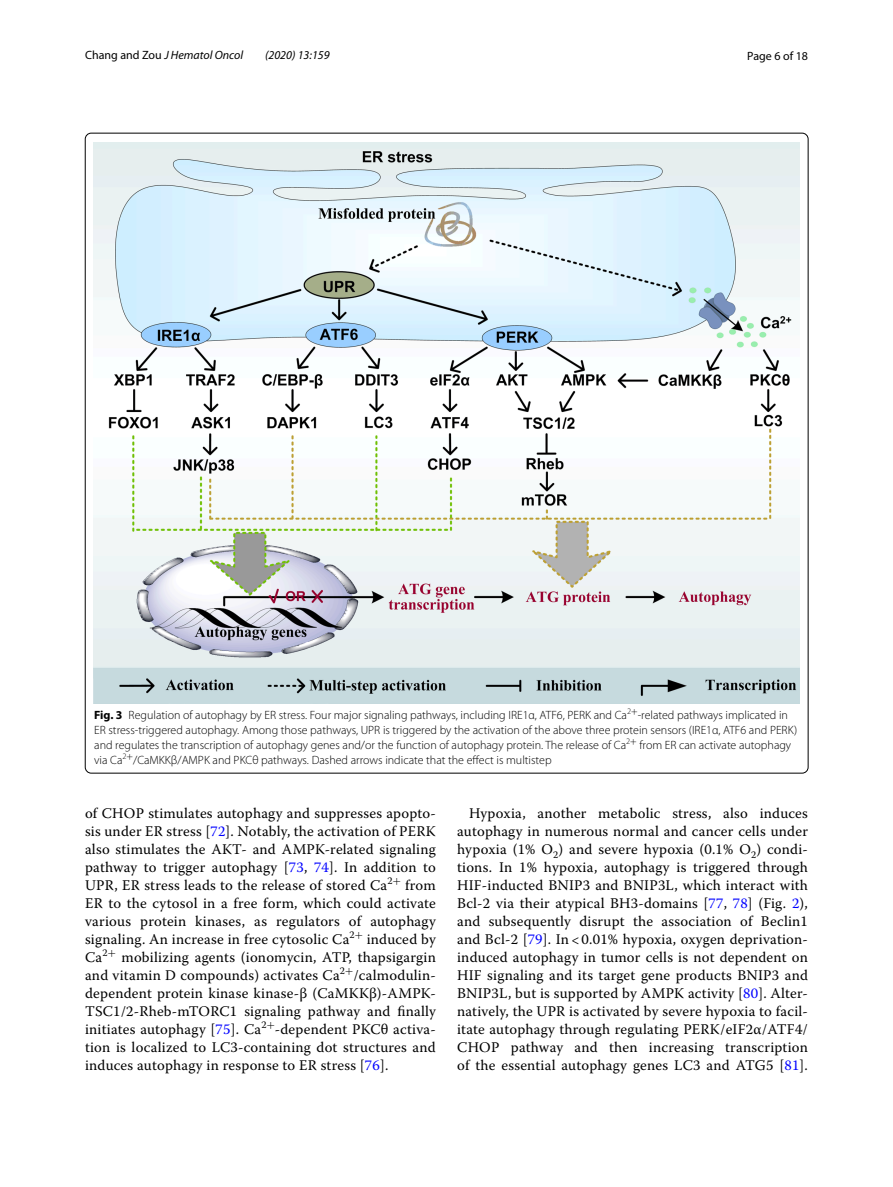
<style>
.page{position:relative;width:893px;height:1187px;background:#fff}
.page>*{position:absolute;margin:0;border:0;box-sizing:border-box;transform-origin:0 0}
.t1{font:14.7px/18px "Warnock Pro";letter-spacing:.015em;color:#000;text-align:justify}
.t2{font:300 12px/15px "Myriad Pro";color:#000}
.t3{font:italic 12px "Myriad Pro";color:#000}
.t4{font:12px "Myriad Pro";color:#000}
.s1{font-style:normal}
.s2{font-weight:700}
.s3{color:#00f}
</style>
<div class="page">
<img style="left:94px;top:142px;width:706px;height:561px">
<p class="t3" style="left:85px;top:48px;width:160px"><span class="s1">Chang and Zou</span> J Hematol Oncol</p>
<p class="t3" style="left:265px;top:48px;width:66px">(2020) 13:159</p>
<p class="t4" style="left:747px;top:48px;width:62px">Page 6 of 18</p>
<p class="t2" style="left:94px;top:707px;width:704px"><span class="s2">Fig. 3</span> Regulation of autophagy by ER stress. Four major signaling pathways, including IRE1α, ATF6, PERK and Ca<sup>2</sup><sup>+</sup>-related pathways implicated in ER stress-triggered autophagy. Among those pathways, UPR is triggered by the activation of the above three protein sensors (IRE1α, ATF6 and PERK) and regulates the transcription of autophagy genes and/or the function of autophagy protein. The release of Ca<sup>2</sup><sup>+</sup> from ER can activate autophagy via Ca<sup>2</sup><sup>+</sup>/CaMKKβ/AMPK and PKCθ pathways. Dashed arrows indicate that the effect is multistep</p>
<p class="t1" style="left:85px;top:804px;width:352px">of CHOP stimulates autophagy and suppresses apopto&shy;sis under ER stress [<span class="s3">72</span>]. Notably, the activation of PERK also stimulates the AKT- and AMPK-related signaling pathway to trigger autophagy [<span class="s3">73</span>, <span class="s3">74</span>]. In addition to UPR, ER stress leads to the release of stored Ca<sup>2</sup><sup>+</sup> from ER to the cytosol in a free form, which could activate various protein kinases, as regulators of autophagy signaling. An increase in free cytosolic Ca<sup>2</sup><sup>+</sup> induced by Ca<sup>2</sup><sup>+</sup> mobilizing agents (ionomycin, ATP, thapsigargin and vitamin D compounds) activates Ca<sup>2</sup><sup>+</sup>/calmodulin&shy;dependent protein kinase kinase-β (CaMKKβ)-AMPK-TSC1/2-Rheb-mTORC1 signaling pathway and finally initiates autophagy [<span class="s3">75</span>]. Ca<sup>2</sup><sup>+</sup>-dependent PKCθ activa&shy;tion is localized to LC3-containing dot structures and induces autophagy in response to ER stress [<span class="s3">76</span>].</p>
<p class="t1" style="left:457px;top:804px;width:352px;text-indent:12px">Hypoxia, another metabolic stress, also induces autophagy in numerous normal and cancer cells under hypoxia (1% O<sub>2</sub>) and severe hypoxia (0.1% O<sub>2</sub>) condi&shy;tions. In 1% hypoxia, autophagy is triggered through HIF-inducted BNIP3 and BNIP3L, which interact with Bcl-2 via their atypical BH3-domains [<span class="s3">77</span>, <span class="s3">78</span>] (Fig. <span class="s3">2</span>), and subsequently disrupt the association of Beclin1 and Bcl-2 [<span class="s3">79</span>]. In &lt; 0.01% hypoxia, oxygen deprivation&shy;induced autophagy in tumor cells is not dependent on HIF signaling and its target gene products BNIP3 and BNIP3L, but is supported by AMPK activity [<span class="s3">80</span>]. Alter&shy;natively, the UPR is activated by severe hypoxia to facil&shy;itate autophagy through regulating PERK/eIF2α/ATF4/ CHOP pathway and then increasing transcription of the essential autophagy genes LC3 and ATG5 [<span class="s3">81</span>].</p>
</div>
